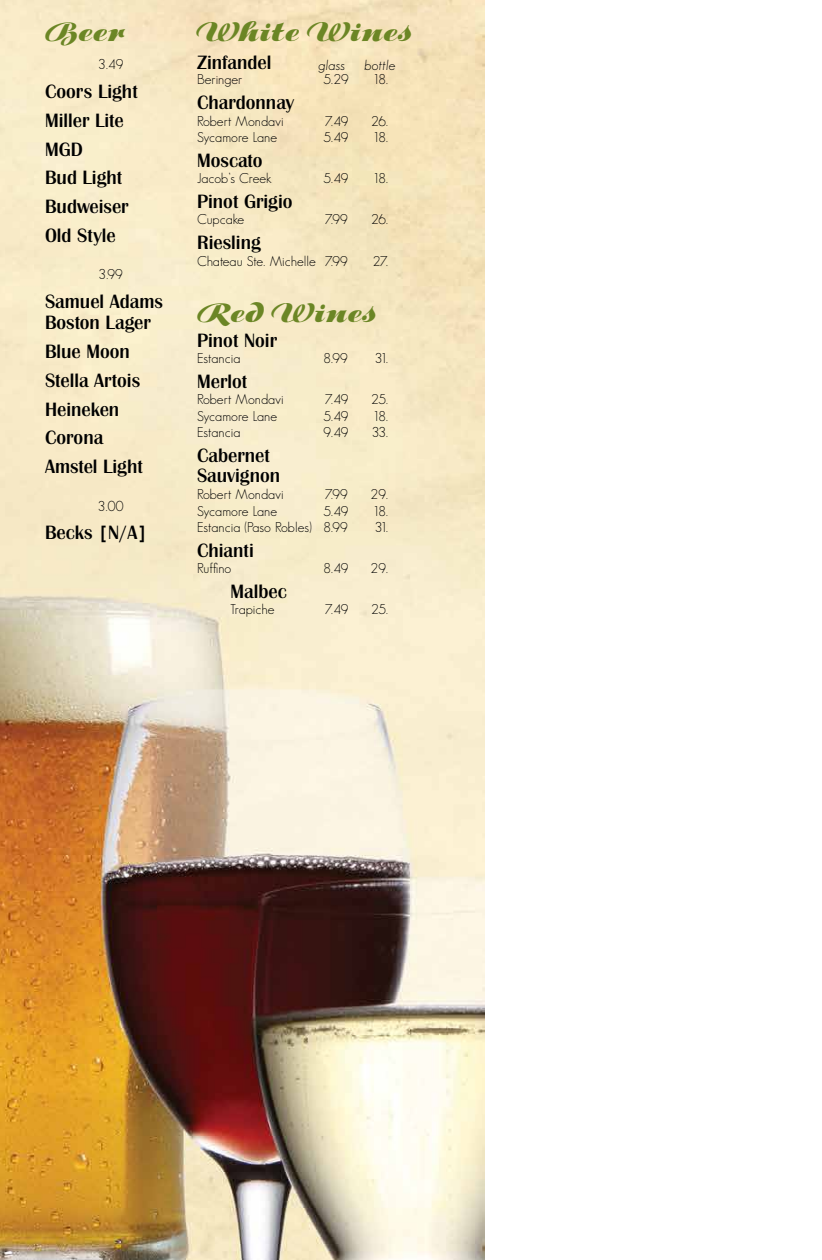
<style>
.page{position:relative;width:822px;height:1260px;background:#fff}
.page>*{position:absolute;margin:0;border:0;box-sizing:border-box;transform-origin:0 0}
.t1{font:27.5px "P22 Klauss Kursiv";color:#6b8625}
.t2{font:20px/28.8px "Britannic Medium DTC";color:#000}
.t3{font:13.75px "Bougan S Si";color:#000}
.t4{font:italic 13.75px "Bougan S Si";color:#000}
</style>
<div class="page">
<img style="left:0;top:0;width:484px;height:1260px">
<h1 class="t1" style="left:45px;top:15px;width:82px">Beer</h1>
<p class="t3" style="left:98px;top:57px;width:27px">3.49</p>
<h2 class="t2" style="left:45px;top:77px;width:94px">Coors Light<br>Miller Lite<br>MGD<br>Bud Light<br>Budweiser<br>Old Style</h2>
<p class="t3" style="left:99px;top:267px;width:26px">3.99</p>
<h2 class="t2" style="left:45px;top:291px;width:119px;line-height:21.2px">Samuel Adams<br>Boston Lager</h2>
<h2 class="t2" style="left:45px;top:337px;width:99px">Blue Moon<br>Stella Artois<br>Heineken<br>Corona<br>Amstel Light</h2>
<p class="t3" style="left:98px;top:498px;width:27px">3.00</p>
<h2 class="t2" style="left:45px;top:518px;width:104px">Becks [N/A]</h2>
<h1 class="t1" style="left:197px;top:15px;width:216px">White Wines</h1>
<h2 class="t2" style="left:197px;top:48px;width:76px">Zinfandel</h2>
<p class="t3" style="left:197px;top:72px;width:47px">Beringer</p>
<p class="t3" style="left:323px;top:72px;width:27px">5.29</p>
<p class="t3" style="left:372px;top:72px;width:17px">18.</p>
<h2 class="t2" style="left:197px;top:88px;width:98px">Chardonnay</h2>
<p class="t3" style="left:197px;top:113px;width:88px">Robert Mondavi</p>
<p class="t3" style="left:325px;top:113px;width:25px">7.49</p>
<p class="t3" style="left:371px;top:113px;width:19px">26.</p>
<p class="t3" style="left:197px;top:129px;width:81px">Sycamore Lane</p>
<p class="t3" style="left:323px;top:129px;width:27px">5.49</p>
<p class="t3" style="left:372px;top:129px;width:17px">18.</p>
<h2 class="t2" style="left:197px;top:146px;width:67px">Moscato</h2>
<p class="t3" style="left:197px;top:171px;width:76px">Jacob’s Creek</p>
<p class="t3" style="left:323px;top:171px;width:27px">5.49</p>
<p class="t3" style="left:372px;top:171px;width:17px">18.</p>
<h2 class="t2" style="left:197px;top:187px;width:97px">Pinot Grigio</h2>
<p class="t3" style="left:197px;top:212px;width:49px">Cupcake</p>
<p class="t3" style="left:325px;top:212px;width:24px">7.99</p>
<p class="t3" style="left:371px;top:212px;width:19px">26.</p>
<h2 class="t2" style="left:197px;top:228px;width:65px">Riesling</h2>
<p class="t3" style="left:197px;top:253px;width:152px">Chateau Ste. Michelle 7.99</p>
<p class="t3" style="left:372px;top:253px;width:17px">27.</p>
<h1 class="t1" style="left:197px;top:296px;width:180px">Red Wines</h1>
<h2 class="t2" style="left:197px;top:326px;width:81px">Pinot Noir</h2>
<p class="t3" style="left:197px;top:351px;width:45px">Estancia</p>
<p class="t3" style="left:323px;top:351px;width:26px">8.99</p>
<p class="t3" style="left:375px;top:351px;width:15px">31.</p>
<h2 class="t2" style="left:197px;top:367px;width:52px">Merlot</h2>
<p class="t3" style="left:197px;top:392px;width:88px">Robert Mondavi</p>
<p class="t3" style="left:325px;top:392px;width:25px">7.49</p>
<p class="t3" style="left:371px;top:392px;width:19px">25.</p>
<p class="t3" style="left:197px;top:408px;width:81px">Sycamore Lane</p>
<p class="t3" style="left:323px;top:408px;width:27px">5.49</p>
<p class="t3" style="left:372px;top:408px;width:17px">18.</p>
<p class="t3" style="left:197px;top:424px;width:45px">Estancia</p>
<p class="t3" style="left:323px;top:424px;width:27px">9.49</p>
<p class="t3" style="left:372px;top:424px;width:18px">33.</p>
<h2 class="t2" style="left:197px;top:445px;width:85px;line-height:20px">Cabernet<br>Sauvignon</h2>
<p class="t3" style="left:197px;top:487px;width:88px">Robert Mondavi</p>
<p class="t3" style="left:325px;top:487px;width:24px">7.99</p>
<p class="t3" style="left:370px;top:487px;width:19px">29.</p>
<p class="t3" style="left:197px;top:503px;width:81px">Sycamore Lane</p>
<p class="t3" style="left:323px;top:503px;width:27px">5.49</p>
<p class="t3" style="left:372px;top:503px;width:17px">18.</p>
<p class="t3" style="left:197px;top:519px;width:152px">Estancia (Paso Robles) 8.99</p>
<p class="t3" style="left:375px;top:519px;width:15px">31.</p>
<h2 class="t2" style="left:197px;top:536px;width:58px">Chianti</h2>
<p class="t3" style="left:197px;top:561px;width:36px">Ruffino</p>
<p class="t3" style="left:323px;top:561px;width:27px">8.49</p>
<p class="t3" style="left:370px;top:561px;width:19px">29.</p>
<h2 class="t2" style="left:230px;top:577px;width:58px">Malbec</h2>
<p class="t3" style="left:230px;top:602px;width:46px">Trapiche</p>
<p class="t3" style="left:325px;top:602px;width:25px">7.49</p>
<p class="t3" style="left:371px;top:602px;width:19px">25.</p>
<p class="t4" style="left:318px;top:57px;width:28px">glass</p>
<p class="t4" style="left:364px;top:57px;width:33px">bottle</p>
</div>
